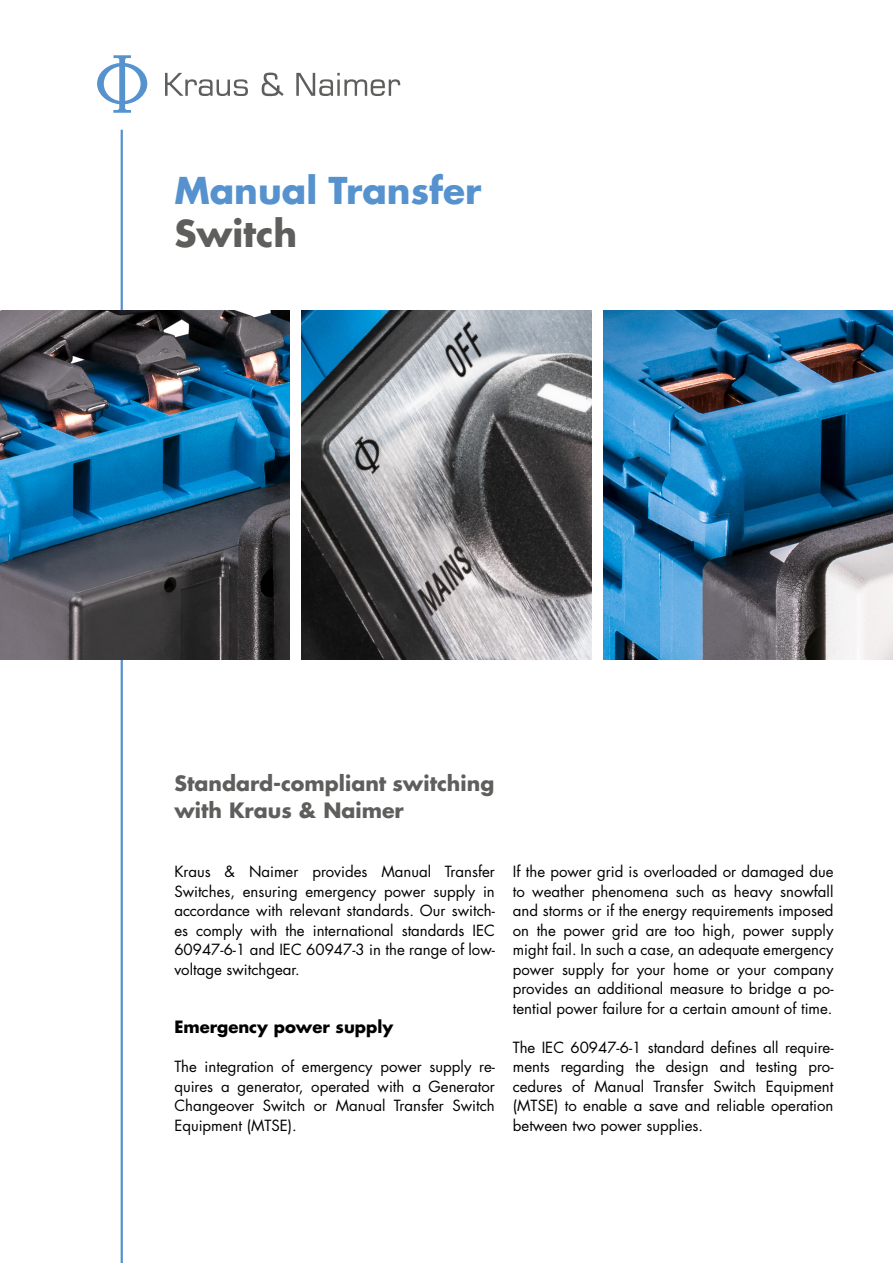
<style>
.page{position:relative;width:893px;height:1263px;background:#fff}
.page>*{position:absolute;margin:0;border:0;box-sizing:border-box;transform-origin:0 0}
.t1{font:700 36px "Futura LT Pro";color:#5592ce}
.t2{font:700 36px "Futura LT Pro";color:#5e5e5d}
.t3{font:700 20.55px/27px "Futura LT Pro";color:#5e5e5d}
.t4{font:700 16.5px "Futura LT Pro";color:#000}
.t5{font:15px/19.5px "Futura LT Pro";color:#000;text-align:justify}
</style>
<div class="page">
<hr style="left:121px;top:130px;width:2px;height:1133px;background:#5592ce">
<svg style="left:165px;top:73px;width:83px;height:23px"></svg>
<svg style="left:262px;top:73px;width:22px;height:23px"></svg>
<svg style="left:296px;top:73px;width:104px;height:23px"></svg>
<svg style="left:97px;top:55px;width:50px;height:58px"></svg>
<img style="left:302px;top:310px;width:289px;height:349px">
<img style="left:0;top:310px;width:289px;height:349px">
<img style="left:604px;top:310px;width:289px;height:349px">
<h1 class="t1" style="left:174px;top:163px;width:309px">Manual Transfer</h1>
<h1 class="t2" style="left:174px;top:206px;width:125px">Switch</h1>
<h2 class="t3" style="left:174px;top:769px;width:321px">Standard-compliant switching with Kraus &amp; Naimer</h2>
<p class="t5" style="left:174px;top:862px;width:322px">Kraus &amp; Naimer provides Manual Transfer Switches, ensuring emergency power supply in accordance with relevant standards. Our switch&shy;es comply with the international standards IEC 60947-6-1 and IEC 60947-3 in the range of low&shy;voltage switchgear.</p>
<p class="t4" style="left:174px;top:1014px;width:220px">Emergency power supply</p>
<p class="t5" style="left:174px;top:1057px;width:322px">The integration of emergency power supply re&shy;quires a generator, operated with a Generator Changeover Switch or Manual Transfer Switch Equipment (MTSE).</p>
<p class="t5" style="left:513px;top:862px;width:322px">If the power grid is overloaded or damaged due to weather phenomena such as heavy snowfall and storms or if the energy requirements imposed on the power grid are too high, power supply might fail. In such a case, an adequate emergency power supply for your home or your company provides an additional measure to bridge a po&shy;tential power failure for a certain amount of time.</p>
<p class="t5" style="left:513px;top:1037px;width:322px">The IEC 60947-6-1 standard defines all require&shy;ments regarding the design and testing pro&shy;cedures of Manual Transfer Switch Equipment (MTSE) to enable a save and reliable operation between two power supplies.</p>
</div>
